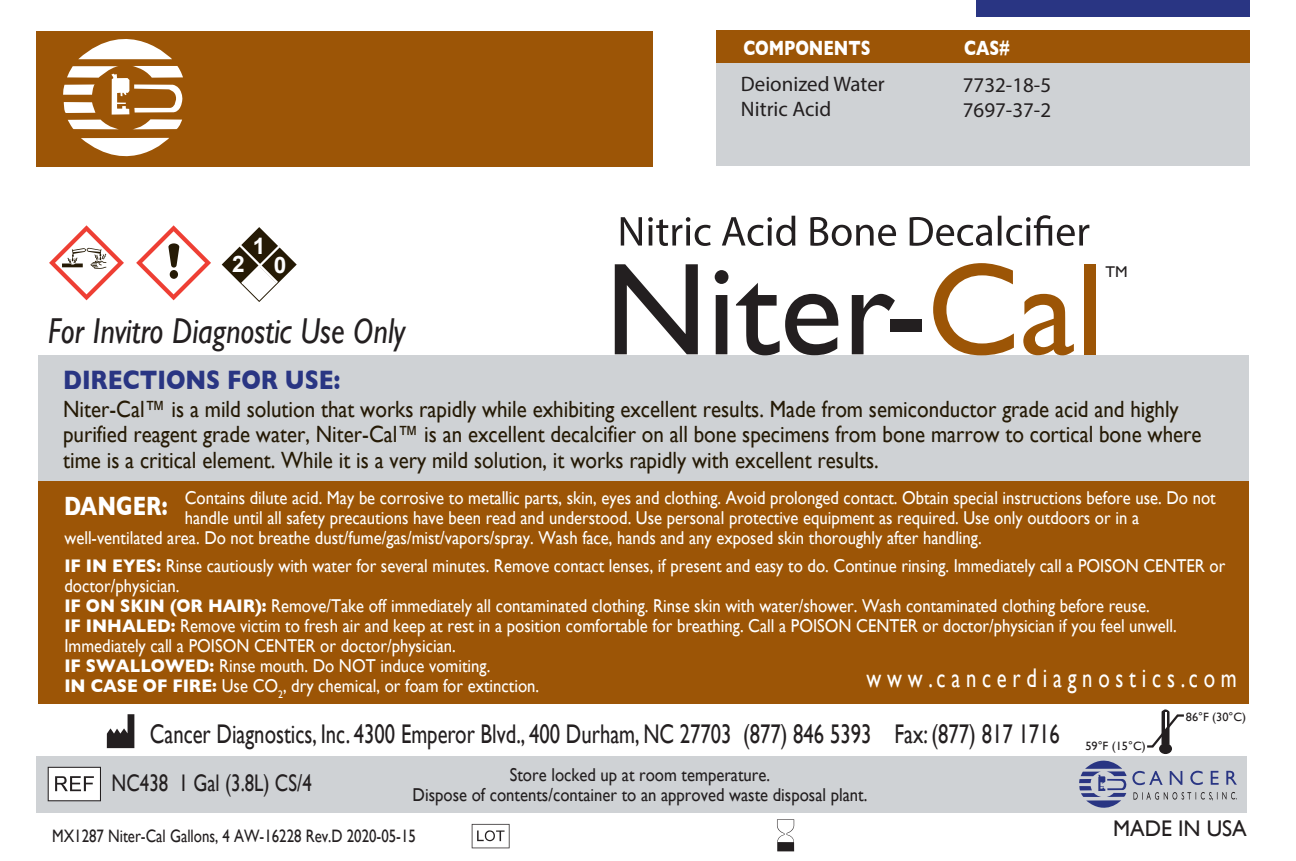
<style>
.page{position:relative;width:1296px;height:861px;background:#fff}
.page>*{position:absolute;margin:0;border:0;box-sizing:border-box;transform-origin:0 0}
.t1{font:132px "Gill Sans";color:#231f20}
.t2{font:italic 36px "Gill Sans";color:#231f20;scale:.86 1}
.t3{font:700 27.3px "Gill Sans";color:#293583;scale:.84 1}
.t4{font:27px "Gill Sans";color:#231f20;scale:.77 1}
.t5{font:27px "Gill Sans";color:#fff;scale:.77 1}
.t6{font:700 27px "Gill Sans";color:#fff;scale:.77 1}
.t7{font:24px "Gill Sans";color:#231f20;scale:.79 1}
.t8{font:23.4px/25.2px "Gill Sans";color:#251a05;scale:.89 1}
.t9{font:700 22.8px "Arial";color:#fff}
.t10{font:22.5px "Gill Sans";color:#231f20}
.t11{font:21px/25.2px "Myriad Pro";color:#231f20}
.t12{font:700 21px "Gill Sans";color:#fff;scale:.77 1}
.t13{font:18.6px/20.1px "Gill Sans";color:#fff;scale:.89 1}
.t14{font:18.6px/20.1px "Gill Sans";color:#231f20;text-align:center;scale:.89 1}
.t15{font:18px "Gill Sans";color:#231f20;scale:.83 1}
.t16{font:15.6px "Gill Sans";color:#231f20}
.t17{font:12px "Gill Sans";color:#231f20}
.s1{color:#9c5506}
.s2{font-weight:700}
</style>
<div class="page">
<div style="left:976px;top:0;width:273px;height:17px;background:#293583"></div>
<div style="left:716px;top:63px;width:533px;height:103px;background:#cfd2d5"></div>
<div style="left:39px;top:355px;width:1210px;height:277px;background:#cfd2d5"></div>
<div style="left:36px;top:756px;width:1211px;height:57px;background:#cfd2d5"></div>
<svg style="left:1079px;top:709px;width:158px;height:99px"></svg>
<svg style="left:777px;top:819px;width:17px;height:32px"></svg>
<svg style="left:472px;top:824px;width:38px;height:24px"></svg>
<svg style="left:107px;top:714px;width:27px;height:34px"></svg>
<svg style="left:48px;top:767px;width:53px;height:34px;background:#d2d2d2"></svg>
<svg style="left:621px;top:215px;width:468px;height:31px"></svg>
<div style="left:36px;top:31px;width:616px;height:135px;background:#9c5506"></div>
<svg style="left:78px;top:39px;width:94px;height:20px"></svg>
<svg style="left:81px;top:138px;width:88px;height:19px"></svg>
<svg style="left:63px;top:66px;width:120px;height:63px"></svg>
<div style="left:716px;top:30px;width:533px;height:33px;background:#9c5506"></div>
<div style="left:39px;top:482px;width:1210px;height:222px;background:#9c5506"></div>
<svg style="left:49px;top:225px;width:75px;height:75px"></svg>
<svg style="left:136px;top:225px;width:75px;height:75px"></svg>
<svg style="left:222px;top:227px;width:75px;height:75px"></svg>
<p class="t12" style="left:743px;top:36px;width:167px">COMPONENTS</p>
<p class="t12" style="left:964px;top:36px;width:61px">CAS#</p>
<p class="t9" style="left:232px;top:248px;width:14px">2</p>
<p class="t9" style="left:253px;top:230px;width:14px">1</p>
<p class="t9" style="left:274px;top:249px;width:14px">0</p>
<h2 class="t2" style="left:48px;top:310px;width:417px">For Invitro Diagnostic Use Only</h2>
<h3 class="t3" style="left:63px;top:364px;width:331px">DIRECTIONS FOR USE:</h3>
<p class="t11" style="left:741px;top:71px;width:145px">Deionized Water<br>Nitric Acid</p>
<p class="t11" style="left:963px;top:72px;width:90px">7732-18-5</p>
<p class="t11" style="left:963px;top:97px;width:90px">7697-37-2</p>
<h1 class="t1" style="left:604px;top:232px;width:502px">Niter-<span class="s1">Cal</span></h1>
<p class="t16" style="left:1105px;top:263px;width:24px">TM</p>
<p class="t8" style="left:63px;top:397px;width:1281px">Niter-Cal™ is a mild solution that works rapidly while exhibiting excellent results. Made from semiconductor grade acid and highly purified reagent grade water, Niter-Cal™ is an excellent decalcifier on all bone specimens from bone marrow to cortical bone where time is a critical element. While it is a very mild solution, it works rapidly with excellent results.</p>
<p class="t13" style="left:185px;top:488px;width:1160px">Contains dilute acid. May be corrosive to metallic parts, skin, eyes and clothing. Avoid prolonged contact. Obtain special instructions before use. Do not</p>
<p class="t13" style="left:185px;top:508px;width:1074px">handle until all safety precautions have been read and understood. Use personal protective equipment as required. Use only outdoors or in a</p>
<p class="t13" style="left:64px;top:528px;width:1032px">well-ventilated area. Do not breathe dust/fume/gas/mist/vapors/spray. Wash face, hands and any exposed skin thoroughly after handling.</p>
<p class="t13" style="left:64px;top:555px;width:1306px"><span class="s2">IF IN EYES:</span> Rinse cautiously with water for several minutes. Remove contact lenses, if present and easy to do. Continue rinsing. Immediately call a POISON CENTER or doctor/physician.<br><span class="s2">IF ON SKIN (OR HAIR):</span> Remove/Take off immediately all contaminated clothing. Rinse skin with water/shower. Wash contaminated clothing before reuse.<br><span class="s2">IF INHALED:</span> Remove victim to fresh air and keep at rest in a position comfortable for breathing. Call a POISON CENTER or doctor/physician if you feel unwell.<br>Immediately call a POISON CENTER or doctor/physician.<br><span class="s2">IF SWALLOWED:</span> Rinse mouth. Do NOT induce vomiting.<br><span class="s2">IN CASE OF FIRE:</span> Use CO<sub>2</sub>, dry chemical, or foam for extinction.</p>
<h3 class="t6" style="left:64px;top:490px;width:136px">DANGER:</h3>
<h3 class="t5" style="left:866px;top:662px;width:482px">w w w . c a n c e r d i a g n o s t i c s . c o m</h3>
<h3 class="t4" style="left:150px;top:718px;width:1183px">Cancer Diagnostics, Inc. 4300 Emperor Blvd., 400 Durham, NC 27703 (877) 846 5393 Fax: (877) 817 1716</h3>
<p class="t14" style="left:413px;top:765px;width:512px">Store locked up at room temperature.<br>Dispose of contents/container to an approved waste disposal plant.</p>
<p class="t7" style="left:112px;top:769px;width:255px">NC438 1 Gal (3.8L) CS/4</p>
<p class="t15" style="left:52px;top:825px;width:440px">MX1287 Niter-Cal Gallons, 4 AW-16228 Rev.D 2020-05-15</p>
<p class="t17" style="left:1085px;top:739px;width:62px">59°F (15°C)</p>
<p class="t17" style="left:1186px;top:710px;width:62px">86°F (30°C)</p>
<p class="t10" style="left:1113px;top:815px;width:135px">MADE IN USA</p>
</div>
